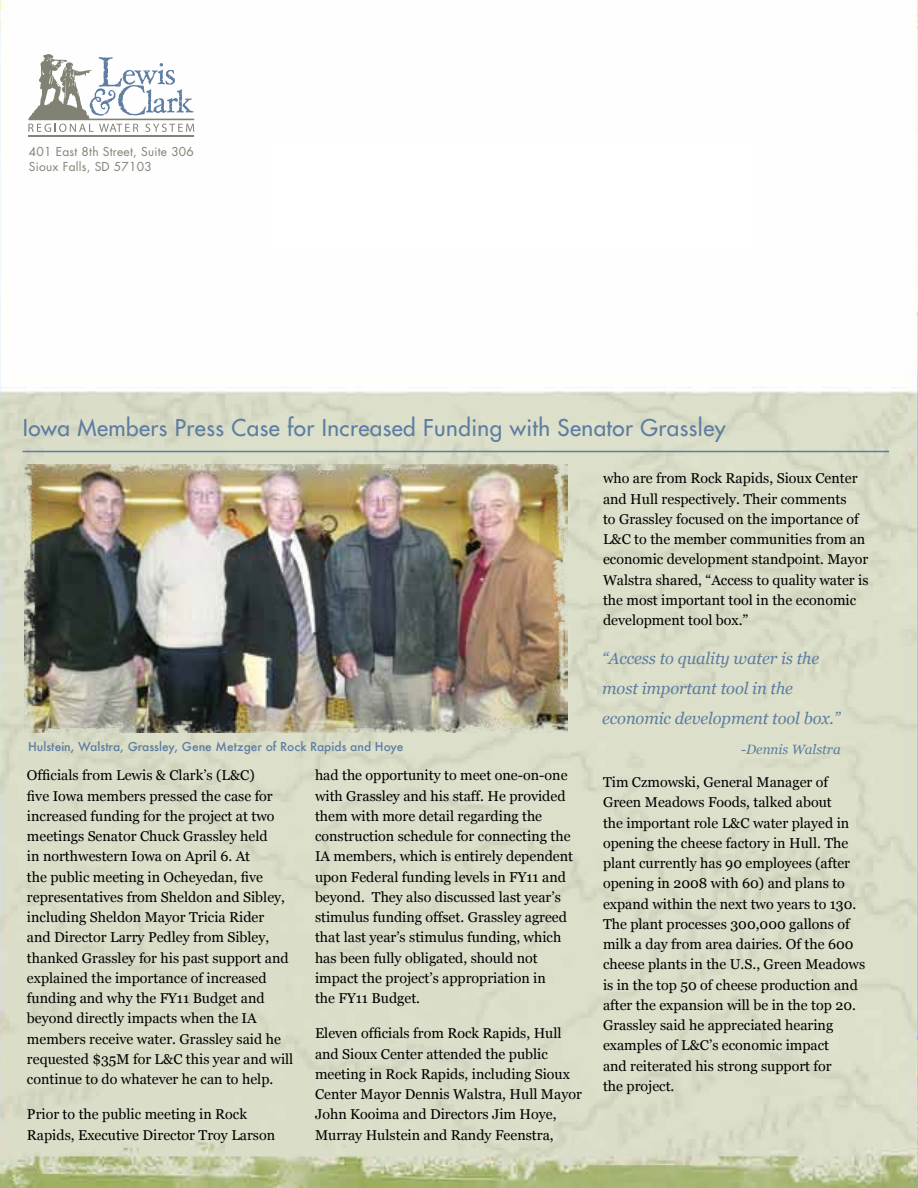
<style>
.page{position:relative;width:918px;height:1188px;background:#fff}
.page>*{position:absolute;margin:0;border:0;box-sizing:border-box;transform-origin:0 0}
.t1{font:22.5px "Futura";letter-spacing:.02em;color:#5d7da1}
.t2{font:italic 16.5px/30px "Georgia";letter-spacing:-.005em;color:#5d7da1}
.t3{font:14.25px/20.2px "Georgia";color:#000}
.t4{font:italic 13.5px "Georgia";color:#5d7da1}
.t5{font:500 12px "Futura";color:#5d7da1}
.t6{font:12px/14.4px "Futura";letter-spacing:.02em;color:#818174}
</style>
<div class="page">
<img style="left:0;top:0;width:918px;height:1188px">
<hr style="left:22px;top:451px;width:867px;height:1px;background:#5d7da1">
<div style="left:270px;top:143px;width:483px;height:104px;background:#fff"></div>
<hr style="left:28px;top:135px;width:166px;height:2px;background:#818174">
<svg style="left:28px;top:54px;width:166px;height:78px"></svg>
<img style="left:24px;top:464px;width:543px;height:268px">
<p class="t6" style="left:29px;top:145px;width:167px">401 East 8th Street, Suite 306<br>Sioux Falls, SD 57103</p>
<h1 class="t1" style="left:23px;top:414px;width:704px">Iowa Members Press Case for Increased Funding with Senator Grassley</h1>
<p class="t3" style="left:603px;top:469px;width:267px">who are from Rock Rapids, Sioux Center and Hull respectively. Their comments<br>to Grassley focused on the importance of L&amp;C to the member communities from an economic development standpoint. Mayor Walstra shared, “Access to quality water is the most important tool in the economic development tool box.”</p>
<p class="t2" style="left:602px;top:644px;width:240px">“Access to quality water is the most important tool in the economic development tool box.”</p>
<p class="t5" style="left:28px;top:739px;width:377px">Hulstein, Walstra, Grassley, Gene Metzger of Rock Rapids and Hoye</p>
<p class="t4" style="left:741px;top:741px;width:101px">-Dennis Walstra</p>
<p class="t3" style="left:27px;top:766px;width:268px">Officials from Lewis &amp; Clark’s (L&amp;C)<br>five Iowa members pressed the case for increased funding for the project at two meetings Senator Chuck Grassley held<br>in northwestern Iowa on April 6. At<br>the public meeting in Ocheyedan, five representatives from Sheldon and Sibley, including Sheldon Mayor Tricia Rider<br>and Director Larry Pedley from Sibley, thanked Grassley for his past support and explained the importance of increased funding and why the FY11 Budget and beyond directly impacts when the IA members receive water. Grassley said he requested $35M for L&amp;C this year and will continue to do whatever he can to help.</p>
<p class="t3" style="left:27px;top:1105px;width:250px">Prior to the public meeting in Rock<br>Rapids, Executive Director Troy Larson</p>
<p class="t3" style="left:315px;top:766px;width:260px">had the opportunity to meet one-on-one with Grassley and his staff. He provided them with more detail regarding the construction schedule for connecting the IA members, which is entirely dependent upon Federal funding levels in FY11 and beyond. They also discussed last year’s stimulus funding offset. Grassley agreed that last year’s stimulus funding, which has been fully obligated, should not impact the project’s appropriation in<br>the FY11 Budget.</p>
<p class="t3" style="left:315px;top:1024px;width:268px">Eleven officials from Rock Rapids, Hull and Sioux Center attended the public meeting in Rock Rapids, including Sioux Center Mayor Dennis Walstra, Hull Mayor John Kooima and Directors Jim Hoye, Murray Hulstein and Randy Feenstra,</p>
<p class="t3" style="left:603px;top:772px;width:264px">Tim Czmowski, General Manager of Green Meadows Foods, talked about<br>the important role L&amp;C water played in opening the cheese factory in Hull. The plant currently has 90 employees (after opening in 2008 with 60) and plans to expand within the next two years to 130.<br>The plant processes 300,000 gallons of milk a day from area dairies. Of the 600 cheese plants in the U.S., Green Meadows is in the top 50 of cheese production and after the expansion will be in the top 20.<br>Grassley said he appreciated hearing examples of L&amp;C’s economic impact<br>and reiterated his strong support for<br>the project.</p>
</div>
